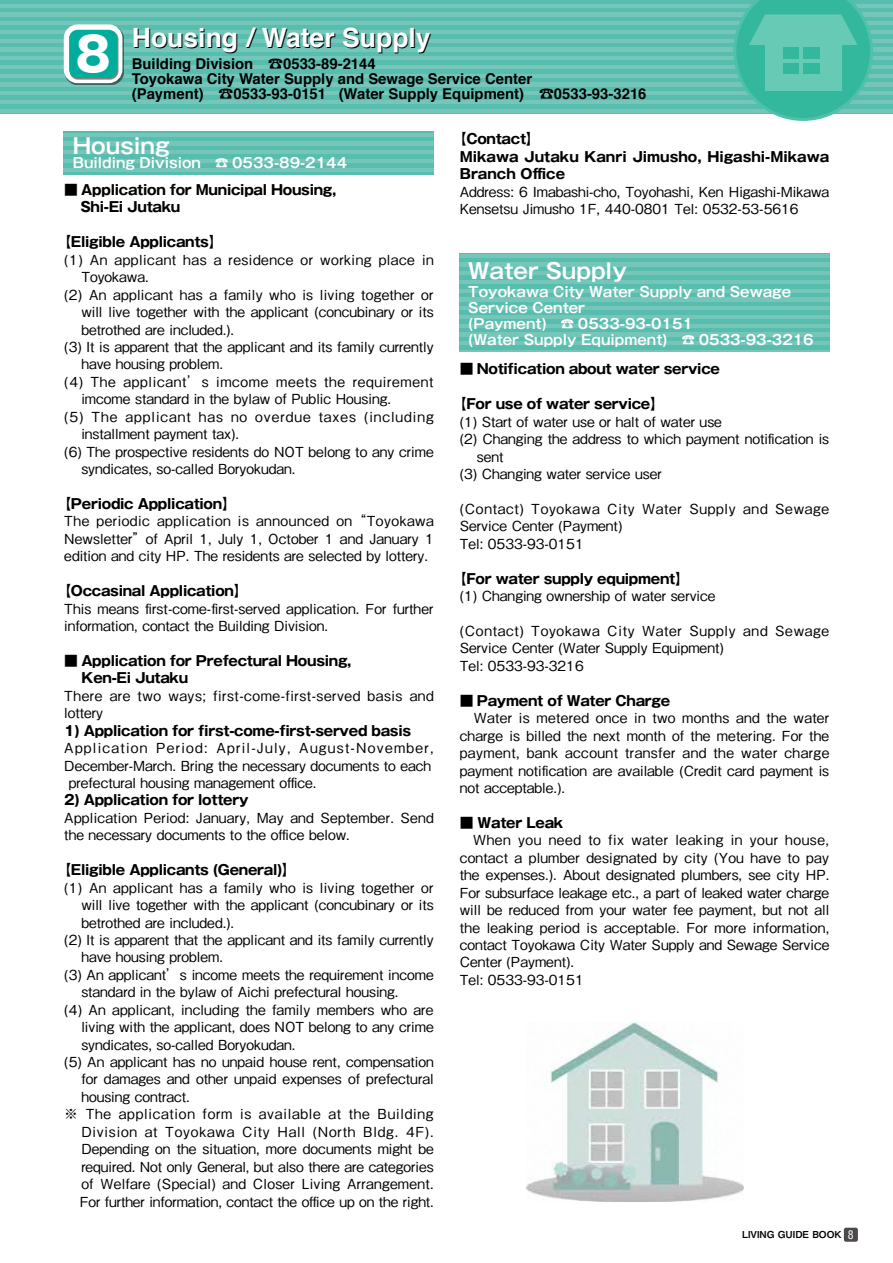
<style>
.page{position:relative;width:893px;height:1263px;background:#fff}
.page>*{position:absolute;margin:0;border:0;box-sizing:border-box;transform-origin:0 0}
.t1{font:700 46.8px "Gothic MB101 Pro";color:#fff}
.t2{font:700 26.55px "Helvetica";color:#000}
.t3{font:700 21.3px "Gothic MB101 Pro De";color:#fff}
.t4{font:700 14.85px/14.9px "Helvetica";color:#000}
.t5{font:500 13.8px/17.4px "Gothic BBB Pro";color:#000}
.t6{font:700 13.8px/17.4px "Gothic MB101 Pro";letter-spacing:-.02em;color:#000}
.t7{font:500 13.8px "Gothic BBB Pro";letter-spacing:.02em;color:#000}
.t8{font:700 13.8px/15.9px "Gothic MB101 Pro De";color:#fff}
.t9{font:500 13.8px/17.4px "Gothic BBB Pro";letter-spacing:.05em;color:#000}
.t10{font:500 13.8px "Gothic BBB Pro";letter-spacing:.055em;color:#000}
.t11{font:700 13.8px/17.4px "Gothic MB101 Pro";color:#000}
.t12{font:500 13.8px/17.4px "Gothic BBB Pro";letter-spacing:.04em;color:#000}
.t13{font:500 13.8px "Gothic BBB Pro";letter-spacing:.09em;color:#000}
.t14{font:500 13.8px "Gothic BBB Pro";letter-spacing:.035em;color:#000}
.t15{font:500 13.8px "Gothic BBB Pro";letter-spacing:.07em;color:#000}
.t16{font:9.6px "Midashi Go Pro MB31";color:#000}
.s1{font-family:"Koz Min Pro";font-weight:400}
.s2{font-family:"Helvetica";font-stretch:condensed;font-size:11.7px;color:#fff}
</style>
<div class="page">
<svg style="left:0;top:0;width:893px;height:114px;background:#65c1b3"></svg>
<svg style="left:460px;top:253px;width:370px;height:99px;background:#65c1b3"></svg>
<svg style="left:733px;top:0;width:140px;height:121px;background:#55c2ad"></svg>
<div style="left:784px;top:48px;width:36px;height:26px;background:#33b89d"></div>
<hr style="left:800px;top:38px;width:3px;height:43px;background:#66cab5">
<hr style="left:776px;top:59px;width:52px;height:4px;background:#66cab5">
<svg style="left:64px;top:132px;width:370px;height:43px;background:#65c1b3"></svg>
<img style="left:527px;top:1022px;width:216px;height:179px">
<div style="left:65px;top:26px;width:58px;height:59px;background:#000;opacity:.5"></div>
<div style="left:64px;top:24px;width:58px;height:59px;border:11px solid #fff;border-radius:9px"></div>
<div style="left:70px;top:31px;width:48px;height:48px;background:#000;opacity:.5"></div>
<div style="left:69px;top:30px;width:48px;height:48px;background:#00ad9c;border-radius:9px"></div>
<div style="left:844px;top:1228px;width:14px;height:14px;background:#4c4948;border-radius:2px"></div>
<h1 class="t1" style="left:75px;top:16px;width:37px">8</h1>
<h2 class="t2" style="left:133px;top:18px;width:300px">Housing / Water Supply</h2>
<p class="t4" style="left:132px;top:57px;width:516px">Building Division<span class="s1">　☎</span>0533-89-2144<br>Toyokawa City Water Supply and Sewage Service Center<br>(Payment)<span class="s1">　☎</span>0533-93-0151 (Water Supply Equipment)<span class="s1">　☎</span>0533-93-3216</p>
<h3 class="t3" style="left:73px;top:128px;width:98px">Housing</h3>
<p class="t8" style="left:73px;top:154px;width:276px">Building Division　☎ 0533-89-2144</p>
<p class="t6" style="left:64px;top:179px;width:274px">■ Application for Municipal Housing,　 Shi-Ei Jutaku</p>
<p class="t6" style="left:57px;top:232px;width:167px">【Eligible Applicants】</p>
<p class="t14" style="left:64px;top:248px;width:371px">(1) An applicant has a residence or working place in</p>
<p class="t5" style="left:81px;top:267px;width:69px">Toyokawa.</p>
<p class="t7" style="left:64px;top:283px;width:371px">(2) An applicant has a family who is living together or</p>
<p class="t5" style="left:81px;top:301px;width:354px">will live together with the applicant (concubinary or its</p>
<p class="t5" style="left:81px;top:319px;width:154px">betrothed are included.).</p>
<p class="t5" style="left:64px;top:336px;width:371px">(3) It is apparent that the applicant and its family currently</p>
<p class="t5" style="left:81px;top:354px;width:143px">have housing problem.</p>
<p class="t9" style="left:64px;top:371px;width:371px">(4) The applicant’s imcome meets the requirement</p>
<p class="t5" style="left:81px;top:389px;width:311px">imcome standard in the bylaw of Public Housing.</p>
<p class="t15" style="left:64px;top:405px;width:371px">(5) The applicant has no overdue taxes (including</p>
<p class="t5" style="left:81px;top:424px;width:159px">installment payment tax).</p>
<p class="t5" style="left:64px;top:441px;width:371px">(6) The prospective residents do NOT belong to any crime</p>
<p class="t5" style="left:81px;top:458px;width:216px">syndicates, so-called Boryokudan.</p>
<p class="t6" style="left:57px;top:493px;width:180px">【Periodic Application】</p>
<p class="t5" style="left:64px;top:511px;width:371px;text-align:justify">The periodic application is announced on “Toyokawa Newsletter”of April 1, July 1, October 1 and January 1 edition and city HP. The residents are selected by lottery.</p>
<p class="t6" style="left:57px;top:580px;width:192px">【Occasinal Application】</p>
<p class="t5" style="left:64px;top:598px;width:371px">This means first-come-first-served application. For further information, contact the Building Division.</p>
<p class="t6" style="left:82px;top:650px;width:271px;text-indent:-17px">■ Application for Prefectural Housing,<br>Ken-Ei Jutaku</p>
<p class="t12" style="left:64px;top:685px;width:371px">There are two ways; first-come-first-served basis and lottery</p>
<p class="t6" style="left:64px;top:720px;width:348px">1) Application for first-come-first-served basis</p>
<p class="t13" style="left:64px;top:737px;width:371px">Application Period: April-July, August-November,</p>
<p class="t5" style="left:64px;top:755px;width:368px">December-March. Bring the necessary documents to each</p>
<p class="t5" style="left:69px;top:772px;width:249px">prefectural housing management office.</p>
<p class="t6" style="left:64px;top:790px;width:186px">2) Application for lottery</p>
<p class="t5" style="left:64px;top:807px;width:371px">Application Period: January, May and September. Send the necessary documents to the office below.</p>
<p class="t6" style="left:57px;top:859px;width:240px">【Eligible Applicants (General)】</p>
<p class="t7" style="left:64px;top:876px;width:371px">(1) An applicant has a family who is living together or</p>
<p class="t5" style="left:81px;top:894px;width:354px">will live together with the applicant (concubinary or its</p>
<p class="t5" style="left:81px;top:912px;width:154px">betrothed are included.).</p>
<p class="t5" style="left:64px;top:929px;width:371px">(2) It is apparent that the applicant and its family currently</p>
<p class="t5" style="left:81px;top:947px;width:143px">have housing problem.</p>
<p class="t5" style="left:64px;top:964px;width:371px">(3) An applicant’s income meets the requirement income</p>
<p class="t5" style="left:81px;top:982px;width:319px">standard in the bylaw of Aichi prefectural housing.</p>
<p class="t5" style="left:64px;top:999px;width:371px">(4) An applicant, including the family members who are</p>
<p class="t5" style="left:81px;top:1016px;width:354px">living with the applicant, does NOT belong to any crime</p>
<p class="t5" style="left:81px;top:1034px;width:216px">syndicates, so-called Boryokudan.</p>
<p class="t5" style="left:64px;top:1051px;width:371px">(5) An applicant has no unpaid house rent, compensation</p>
<p class="t5" style="left:81px;top:1069px;width:354px">for damages and other unpaid expenses of prefectural</p>
<p class="t5" style="left:81px;top:1086px;width:110px">housing contract.</p>
<p class="t10" style="left:64px;top:1103px;width:371px">※ The application form is available at the Building</p>
<p class="t10" style="left:81px;top:1120px;width:354px">Division at Toyokawa City Hall (North Bldg. 4F).</p>
<p class="t5" style="left:81px;top:1138px;width:354px">Depending on the situation, more documents might be</p>
<p class="t5" style="left:81px;top:1156px;width:354px">required. Not only General, but also there are categories</p>
<p class="t7" style="left:81px;top:1173px;width:354px">of Welfare (Special) and Closer Living Arrangement.</p>
<p class="t5" style="left:80px;top:1191px;width:355px">For further information, contact the office up on the right.</p>
<p class="t11" style="left:460px;top:129px;width:371px;text-indent:-7px">【Contact】<br>Mikawa Jutaku Kanri Jimusho, Higashi-Mikawa<br>Branch Office</p>
<p class="t5" style="left:460px;top:181px;width:371px">Address: 6 Imabashi-cho, Toyohashi, Ken Higashi-Mikawa<br>Kensetsu Jimusho 1F, 440-0801 Tel: 0532-53-5616</p>
<h3 class="t3" style="left:468px;top:253px;width:160px">Water Supply</h3>
<p class="t8" style="left:468px;top:282px;width:347px">Toyokawa City Water Supply and Sewage<br>Service Center<br>(Payment)　☎ 0533-93-0151<br>(Water Supply Equipment)　☎ 0533-93-3216</p>
<p class="t6" style="left:460px;top:359px;width:262px">■ Notification about water service</p>
<p class="t6" style="left:453px;top:394px;width:213px">【For use of water service】</p>
<p class="t5" style="left:460px;top:411px;width:264px">(1) Start of water use or halt of water use</p>
<p class="t5" style="left:460px;top:429px;width:371px">(2) Changing the address to which payment notification is</p>
<p class="t5" style="left:477px;top:446px;width:28px">sent</p>
<p class="t5" style="left:460px;top:463px;width:203px">(3) Changing water service user</p>
<p class="t9" style="left:460px;top:498px;width:371px">(Contact) Toyokawa City Water Supply and Sewage<br>Service Center (Payment)<br>Tel: 0533-93-0151</p>
<p class="t6" style="left:453px;top:568px;width:238px">【For water supply equipment】</p>
<p class="t5" style="left:460px;top:586px;width:257px">(1) Changing ownership of water service</p>
<p class="t5" style="left:460px;top:620px;width:371px">(Contact) Toyokawa City Water Supply and Sewage<br>Service Center (Water Supply Equipment)<br>Tel: 0533-93-3216</p>
<p class="t6" style="left:460px;top:690px;width:212px">■ Payment of Water Charge</p>
<p class="t5" style="left:460px;top:708px;width:371px;text-align:justify">　Water is metered once in two months and the water charge is billed the next month of the metering. For the payment, bank account transfer and the water charge payment notification are available (Credit card payment is not acceptable.).</p>
<p class="t6" style="left:460px;top:812px;width:105px">■ Water Leak</p>
<p class="t5" style="left:460px;top:830px;width:371px;text-indent:13px">When you need to fix water leaking in your house, contact a plumber designated by city (You have to pay the expenses.). About designated plumbers, see city HP.<br>For subsurface leakage etc., a part of leaked water charge will be reduced from your water fee payment, but not all the leaking period is acceptable. For more information, contact Toyokawa City Water Supply and Sewage Service Center (Payment).<br>Tel: 0533-93-0151</p>
<p class="t16" style="left:742px;top:1227px;width:113px">LIVING GUIDE BOOK <span class="s2">8</span></p>
</div>
